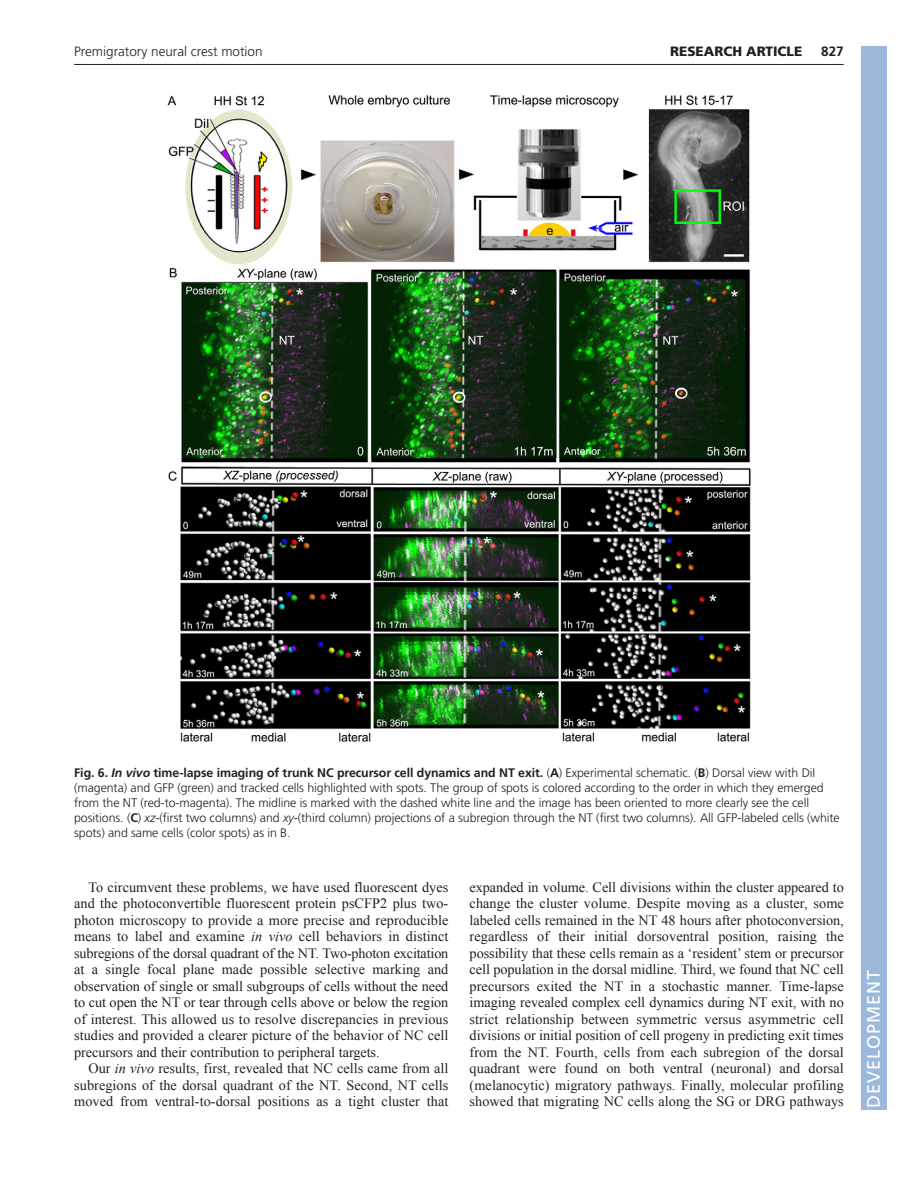
<style>
.page{position:relative;width:918px;height:1188px;background:#fff}
.page>*{position:absolute;margin:0;border:0;box-sizing:border-box;transform-origin:0 0}
.t1{font:18px "Frutiger LT Std";letter-spacing:.055em;color:#fff}
.t2{font:14.25px/16.5px "Times New Roman";letter-spacing:.005em;color:#231f20;text-align:justify}
.t3{font:300 13.5px "Frutiger";color:#231f20}
.t4{font:900 13.5px "Frutiger LT Std";color:#231f20}
.t5{font:700 13.5px "Frutiger LT Std";color:#231f20}
.t6{font:300 12.3px/15px "Frutiger";letter-spacing:-.005em;color:#231f20}
.s1{font-weight:700}
.s2{font-weight:700;font-style:italic}
.s3{font-style:italic}
</style>
<div class="page">
<hr style="left:74px;top:64px;width:770px;height:1px;background:#231f20">
<img style="left:167px;top:95px;width:584px;height:647px">
<div style="left:861px;top:46px;width:25px;height:1064px;background:#9cb9db"></div>
<p class="t3" style="left:74px;top:46px;width:190px">Premigratory neural crest motion</p>
<p class="t4" style="left:670px;top:46px;width:134px">RESEARCH ARTICLE</p>
<p class="t5" style="left:821px;top:46px;width:24px">827</p>
<p class="t6" style="left:74px;top:767px;width:767px"><span class="s1">Fig. 6.</span> <span class="s2">In vivo</span> <span class="s1">time-lapse imaging of trunk NC precursor cell dynamics and NT exit.</span> (<span class="s1">A</span>) Experimental schematic. (<span class="s1">B</span>) Dorsal view with DiI (magenta) and GFP (green) and tracked cells highlighted with spots. The group of spots is colored according to the order in which they emerged from the NT (red-to-magenta). The midline is marked with the dashed white line and the image has been oriented to more clearly see the cell positions. (<span class="s1">C</span>) <span class="s3">xz</span>-(first two columns) and <span class="s3">xy</span>-(third column) projections of a subregion through the NT (first two columns). All GFP-labeled cells (white spots) and same cells (color spots) as in B.</p>
<p class="t2" style="left:74px;top:879px;width:376px;text-indent:14px">To circumvent these problems, we have used fluorescent dyes and the photoconvertible fluorescent protein psCFP2 plus two&shy;photon microscopy to provide a more precise and reproducible means to label and examine <span class="s3">in vivo</span> cell behaviors in distinct subregions of the dorsal quadrant of the NT. Two-photon excitation at a single focal plane made possible selective marking and observation of single or small subgroups of cells without the need to cut open the NT or tear through cells above or below the region of interest. This allowed us to resolve discrepancies in previous studies and provided a clearer picture of the behavior of NC cell precursors and their contribution to peripheral targets.</p>
<p class="t2" style="left:74px;top:1060px;width:376px;text-indent:14px">Our <span class="s3">in vivo</span> results, first, revealed that NC cells came from all subregions of the dorsal quadrant of the NT. Second, NT cells moved from ventral-to-dorsal positions as a tight cluster that</p>
<p class="t2" style="left:470px;top:879px;width:376px">expanded in volume. Cell divisions within the cluster appeared to change the cluster volume. Despite moving as a cluster, some labeled cells remained in the NT 48 hours after photoconversion, regardless of their initial dorsoventral position, raising the possibility that these cells remain as a ‘resident’ stem or precursor cell population in the dorsal midline. Third, we found that NC cell precursors exited the NT in a stochastic manner. Time-lapse imaging revealed complex cell dynamics during NT exit, with no strict relationship between symmetric versus asymmetric cell divisions or initial position of cell progeny in predicting exit times from the NT. Fourth, cells from each subregion of the dorsal quadrant were found on both ventral (neuronal) and dorsal (melanocytic) migratory pathways. Finally, molecular profiling showed that migrating NC cells along the SG or DRG pathways</p>
<p class="t1" style="left:863px;top:1108px;width:140px;rotate:-90deg">DEVELOPMENT</p>
</div>
